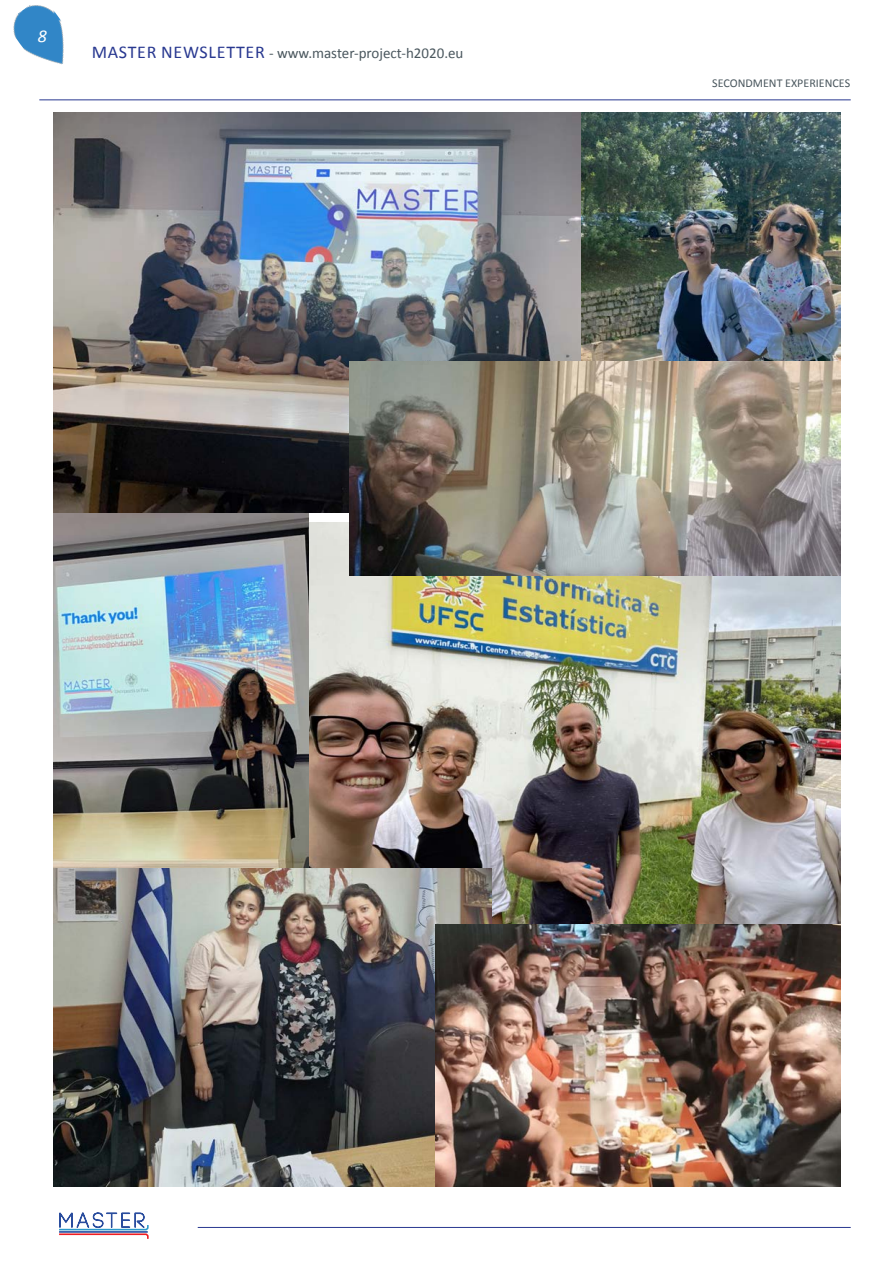
<style>
.page{position:relative;width:893px;height:1263px;background:#fff}
.page>*{position:absolute;margin:0;border:0;box-sizing:border-box;transform-origin:0 0}
.t1{font:italic 18px "Calibri";color:#fff}
.t2{font:15px "Calibri";color:#4a575e}
.Headline_1{font:12px "Calibri";color:#4a575e}
.s1{font-size:18px;color:#283890}
</style>
<div class="page">
<svg style="left:59px;top:1212px;width:90px;height:27px"></svg>
<hr style="left:198px;top:1227px;width:653px;height:1px;background:#283890">
<hr style="left:39px;top:100px;width:812px;height:1px;background:#283890">
<img style="left:13px;top:5px;width:51px;height:60px">
<img style="left:308px;top:523px;width:532px;height:402px">
<img style="left:54px;top:513px;width:254px;height:355px">
<img style="left:580px;top:113px;width:260px;height:248px">
<img style="left:54px;top:868px;width:437px;height:318px">
<img style="left:436px;top:925px;width:404px;height:261px">
<img style="left:54px;top:113px;width:526px;height:400px">
<img style="left:350px;top:361px;width:490px;height:214px">
<p class="t1" style="left:38px;top:23px;width:11px">8</p>
<p class="t2" style="left:92px;top:42px;width:373px"><span class="s1">MASTER NEWSLETTER</span> - www.master-project-h2020.eu</p>
<p class="Headline_1" style="left:712px;top:74px;width:139px">SECONDMENT EXPERIENCES</p>
</div>
